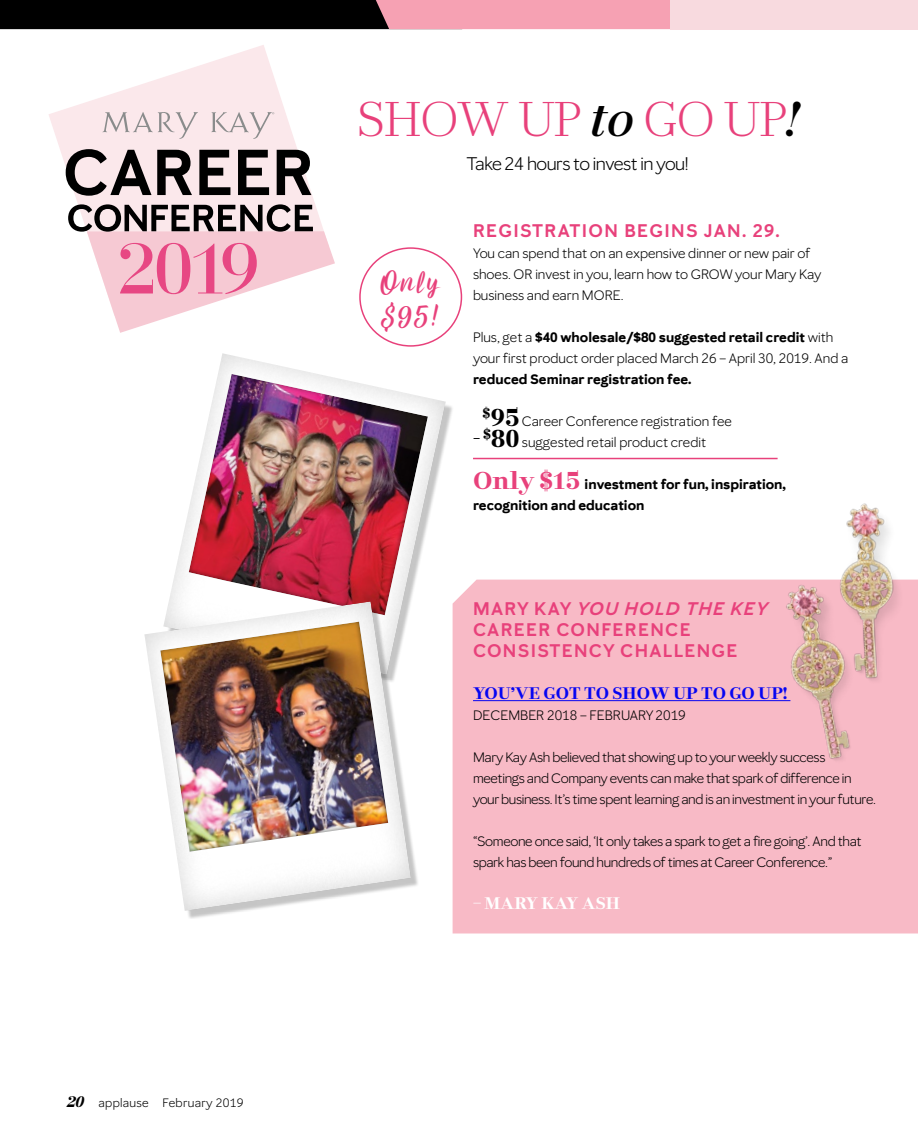
<style>
.page{position:relative;width:918px;height:1134px;background:#fff}
.page>*{position:absolute;margin:0;border:0;box-sizing:border-box;transform-origin:0 0}
.Deck___Intro_Text{font:300 48px "Mary Kay Serif 020";color:#e8417b}
.t1{font:700 28.35px/33px "Mary Kay Script";letter-spacing:.06em;color:#e8417b}
.Subhead{font:600 18px/21px "Mary Kay Sans";letter-spacing:.075em;color:#e8417b}
.Deck___Intro_Text-2{font:18px "Mary Kay Sans";letter-spacing:-.025em;color:#000}
.Body_-_Sans{font:700 16.5px "Mary Kay Serif 000";color:#0605f2}
.Body_-_Sans-2{font:700 16.5px "Mary Kay Serif 000";color:#fff}
.Body_-_Sans-3{font:13.5px/21px "Mary Kay Sans";letter-spacing:-.025em;color:#000}
.Body_-_Sans-4{font:13.5px/21px "Mary Kay Sans";color:#000}
.Body_-_Sans-5{font:700 13.5px/21px "Mary Kay Sans";color:#000}
.t2{font:12px "Mary Kay Sans";letter-spacing:.025em;color:#000}
.s1{font-family:"Mary Kay Serif 020";font-weight:700;font-style:italic;font-size:15px}
.s2{font-weight:500;font-style:italic;color:#000}
.s3{font-weight:400}
.s4{font-family:"Mary Kay Serif 000";font-weight:700;font-size:24px}
.s5{font-family:"Mary Kay Serif 000";font-size:24px;color:#e8417b}
.s6{font-style:italic}
</style>
<div class="page">
<div style="left:453px;top:580px;width:465px;height:353px;background:#f8bac6"></div>
<hr style="left:473px;top:700px;width:317px;height:1px;background:#0605f2">
<div style="left:359px;top:247px;width:103px;height:100px;border:2px solid #e8417b;border-radius:50%"></div>
<svg style="left:49px;top:45px;width:266px;height:159px;fill:#fbe8eb"></svg>
<svg style="left:102px;top:112px;width:96px;height:27px;background:#e7d8da"></svg>
<svg style="left:211px;top:112px;width:63px;height:27px;background:#e8d8db"></svg>
<svg style="left:66px;top:149px;width:126px;height:47px;background:#8d8384"></svg>
<svg style="left:199px;top:150px;width:31px;height:45px"></svg>
<svg style="left:238px;top:150px;width:31px;height:45px"></svg>
<svg style="left:277px;top:150px;width:34px;height:45px;background:#5d5859"></svg>
<svg style="left:68px;top:204px;width:267px;height:129px"></svg>
<svg style="left:122px;top:318px;width:366px;height:390px"></svg>
<img style="left:157px;top:343px;width:301px;height:302px">
<div style="left:147px;top:604px;width:273px;height:315px;background:#000;opacity:.23"></div>
<svg style="left:140px;top:597px;width:274px;height:316px"></svg>
<img style="left:156px;top:618px;width:234px;height:236px">
<img style="left:846px;top:503px;width:72px;height:200px">
<img style="left:764px;top:558px;width:127px;height:215px">
<hr style="left:473px;top:458px;width:305px;height:1px;background:#e8417b">
<svg style="left:0;top:0;width:671px;height:29px;background:#69454d"></svg>
<div style="left:671px;top:0;width:247px;height:29px;background:#f8dadf"></div>
<p class="t2" style="left:68px;top:1095px;width:177px"><span class="s1">20</span> applause February 2019</p>
<p class="Deck___Intro_Text" style="left:357px;top:88px;width:442px">SHOW UP <span class="s2">to</span> GO UP<span class="s2">!</span></p>
<p class="Deck___Intro_Text-2" style="left:466px;top:153px;width:224px">Take 24 hours to invest in you!</p>
<p class="t1" style="left:380px;top:266px;width:61px">Only $95!</p>
<p class="Subhead" style="left:473px;top:220px;width:308px">REGISTRATION BEGINS JAN. 29.</p>
<p class="Body_-_Sans-4" style="left:473px;top:243px;width:350px">You can spend that on an expensive dinner or new pair of shoes. OR invest in you, learn how to GROW your Mary Kay business and earn MORE.</p>
<p class="Body_-_Sans-5" style="left:473px;top:327px;width:377px"><span class="s3">Plus, get a</span> $40 wholesale/$80 suggested retail credit <span class="s3">with your first product order placed March 26 – April 30, 2019. And a </span>reduced Seminar registration fee.</p>
<p class="Body_-_Sans-4" style="left:483px;top:411px;width:251px"><sup>$</sup><span class="s4">95</span> Career Conference registration fee</p>
<p class="Body_-_Sans-4" style="left:473px;top:432px;width:235px"><span class="s4">-</span> <sup>$</sup><span class="s4">80</span> suggested retail product credit</p>
<p class="Body_-_Sans-5" style="left:473px;top:474px;width:314px"><span class="s5">Only $15</span> investment for fun, inspiration, recognition and education</p>
<p class="Subhead" style="left:473px;top:598px;width:296px">MARY KAY <span class="s6">YOU HOLD THE KEY<br></span>CAREER CONFERENCE<br>CONSISTENCY CHALLENGE</p>
<p class="Body_-_Sans" style="left:473px;top:682px;width:316px">YOU’VE GOT TO SHOW UP TO GO UP!</p>
<p class="Body_-_Sans-4" style="left:473px;top:705px;width:214px">DECEMBER 2018 – FEBRUARY 2019</p>
<p class="Body_-_Sans-3" style="left:473px;top:747px;width:404px">Mary Kay Ash believed that showing up to your weekly success meetings and Company events can make that spark of difference in your business. It’s time spent learning and is an investment in your future.</p>
<p class="Body_-_Sans-3" style="left:473px;top:831px;width:390px">“Someone once said, ‘It only takes a spark to get a fire going’. And that spark has been found hundreds of times at Career Conference.”</p>
<p class="Body_-_Sans-2" style="left:473px;top:892px;width:149px">– MARY KAY ASH</p>
</div>
